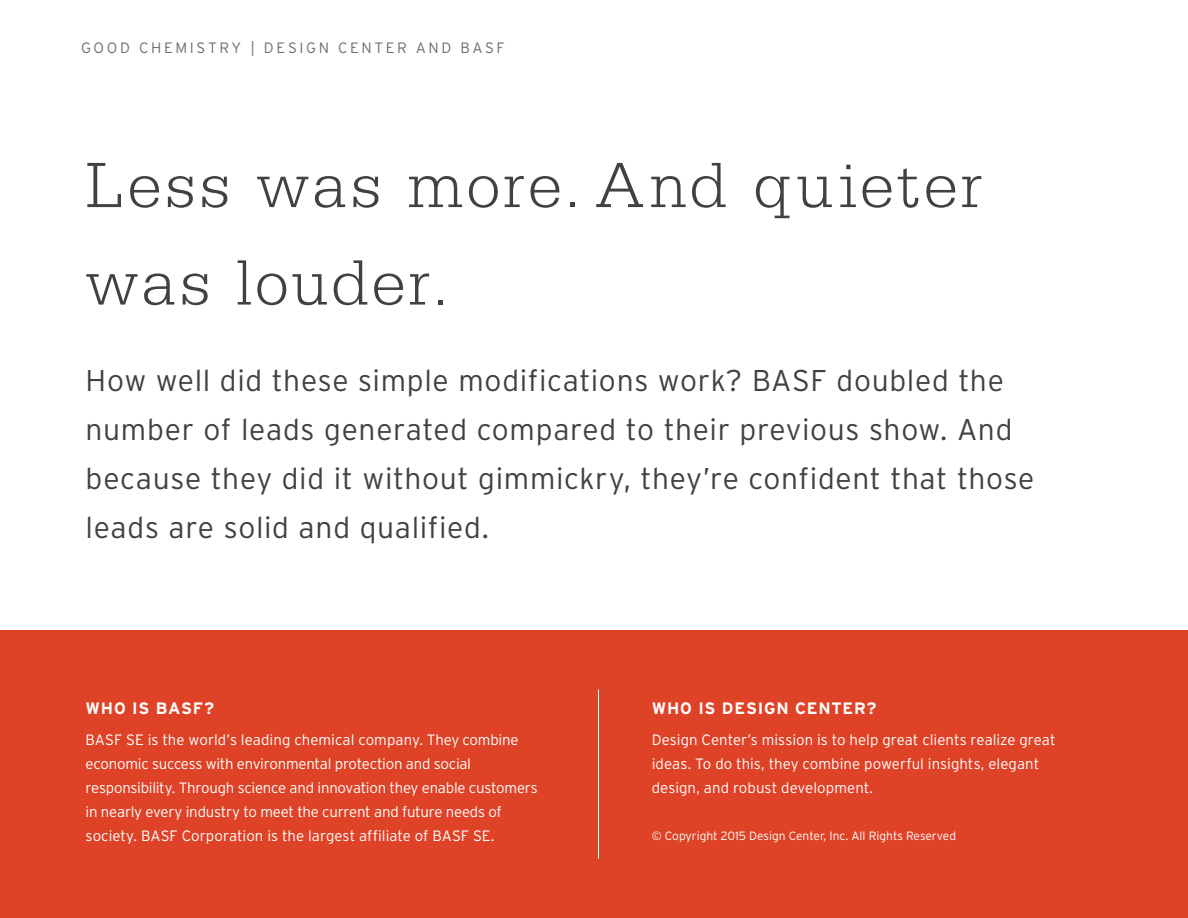
<style>
.page{position:relative;width:1188px;height:918px;background:#fff}
.page>*{position:absolute;margin:0;border:0;box-sizing:border-box;transform-origin:0 0}
.t1{font:300 67.5px/97.5px "Serifa";letter-spacing:.05em;color:#414042}
.t2{font:300 30px/48.9px "Interstate";letter-spacing:.02em;color:#414042}
.t3{font:700 16.5px "Interstate";letter-spacing:.045em;color:#fff}
.t4{font:300 15px/24px "Interstate";letter-spacing:-.01em;color:#fff}
.t5{font:300 15px "Interstate";letter-spacing:.17em;color:#6e6e70}
.t6{font:300 12px "Interstate";color:#fff}
</style>
<div class="page">
<div style="left:0;top:630px;width:1188px;height:288px;background:#df4327"></div>
<hr style="left:598px;top:690px;width:1px;height:168px;background:#fff">
<p class="t5" style="left:81px;top:39px;width:425px">GOOD CHEMISTRY | DESIGN CENTER AND BASF</p>
<h1 class="t1" style="left:86px;top:137px;width:899px">Less was more. And quieter was louder.</h1>
<h2 class="t2" style="left:86px;top:356px;width:950px">How well did these simple modifications work? BASF doubled the number of leads generated compared to their previous show. And because they did it without gimmickry, they’re confident that those leads are solid and qualified.</h2>
<p class="t3" style="left:86px;top:699px;width:130px">WHO IS BASF?</p>
<p class="t4" style="left:86px;top:728px;width:454px">BASF SE is the world’s leading chemical company. They combine economic success with environmental protection and social responsibility. Through science and innovation they enable customers in nearly every industry to meet the current and future needs of society. BASF Corporation is the largest affiliate of BASF SE.</p>
<p class="t3" style="left:652px;top:699px;width:226px">WHO IS DESIGN CENTER?</p>
<p class="t4" style="left:652px;top:728px;width:405px">Design Center’s mission is to help great clients realize great ideas. To do this, they combine powerful insights, elegant design, and robust development.</p>
<p class="t6" style="left:652px;top:829px;width:306px">© Copyright 2015 Design Center, Inc. All Rights Reserved</p>
</div>
